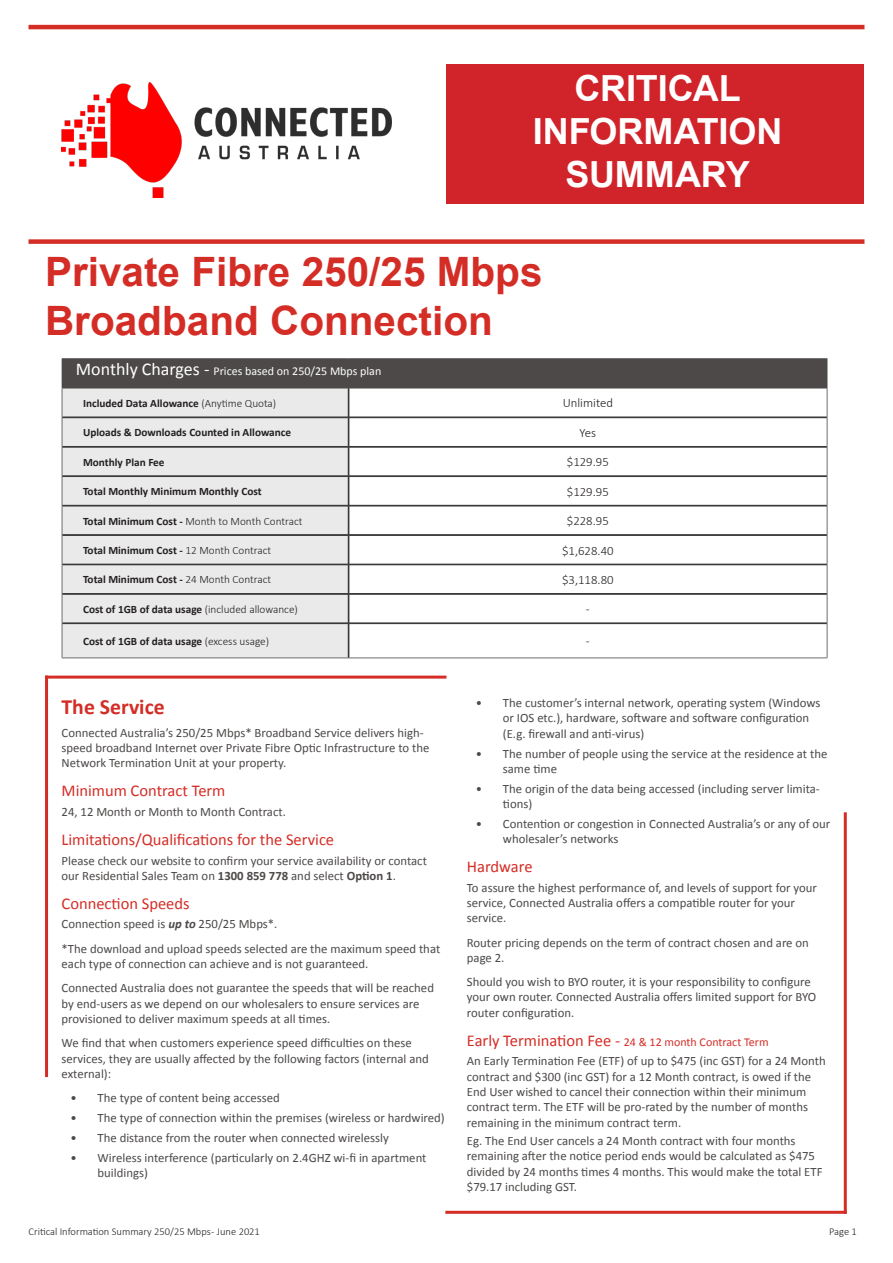
<style>
.page{position:relative;width:893px;height:1263px;background:#fff}
.page>*{position:absolute;margin:0;border:0;box-sizing:border-box;transform-origin:0 0}
.t1{font:700 40.5px/48.6px "Arial";color:#d42d26}
.t2{font:700 36px/43.2px "Arial";color:#fff;text-align:center}
.t3{font:700 21.75px "Calibri";color:#d42d26}
.t4{font:16.5px "Calibri";color:#d42d26}
.t5{font:12.75px/15.3px "Calibri";color:#4c4948}
.t6{font:300 12.75px "Calibri";color:#231f20}
.t7{font:12px "Calibri";color:#d42d26}
.t8{font:12px "Calibri";color:#fff}
.t9{font:700 11.25px "Calibri";color:#231f20}
.t10{font:300 11.25px "Calibri";color:#231f20}
.t11{font:300 10.5px "Calibri";color:#231f20}
.s1{font-size:18px}
.s2{font-weight:300}
.s3{font-weight:700}
.s4{font-weight:700;font-style:italic}
.s5{font-size:16.5px}
</style>
<div class="page">
<div style="left:446px;top:65px;width:418px;height:139px;background:#d1232a"></div>
<img style="left:62px;top:83px;width:329px;height:115px">
<hr style="left:28px;top:25px;width:836px;height:4px;background:#d42d26">
<div style="left:28px;top:239px;width:836px;height:5px;background:#d42d26"></div>
<hr style="left:45px;top:676px;width:401px;height:3px;background:#d42d26">
<hr style="left:45px;top:676px;width:3px;height:401px;background:#d42d26">
<hr style="left:445px;top:1211px;width:402px;height:3px;background:#d42d26">
<hr style="left:844px;top:812px;width:3px;height:402px;background:#d42d26">
<svg style="left:63px;top:389px;width:764px;height:269px"></svg>
<hr style="left:62px;top:623px;width:287px;height:1px;background:#4d4b4c">
<hr style="left:62px;top:358px;width:287px;height:1px;background:#706d6d">
<hr style="left:349px;top:358px;width:478px;height:1px;background:#706d6d">
<hr style="left:349px;top:417px;width:478px;height:1px;background:#393738">
<hr style="left:349px;top:446px;width:478px;height:1px;background:#393738">
<hr style="left:349px;top:447px;width:478px;height:1px;background:#393738">
<hr style="left:349px;top:476px;width:478px;height:1px;background:#393738">
<hr style="left:349px;top:505px;width:478px;height:1px;background:#393738">
<hr style="left:349px;top:506px;width:478px;height:1px;background:#393738">
<hr style="left:349px;top:534px;width:478px;height:1px;background:#393738">
<hr style="left:349px;top:535px;width:478px;height:1px;background:#393738">
<hr style="left:349px;top:564px;width:478px;height:1px;background:#393738">
<hr style="left:349px;top:593px;width:478px;height:1px;background:#393738">
<hr style="left:349px;top:594px;width:478px;height:1px;background:#393738">
<svg style="left:348px;top:389px;width:2px;height:234px"></svg>
<hr style="left:349px;top:623px;width:478px;height:1px;background:#393738">
<hr style="left:348px;top:624px;width:1px;height:34px;background:#393738">
<hr style="left:349px;top:624px;width:1px;height:34px;background:#393738">
<hr style="left:62px;top:417px;width:286px;height:1px;background:#393738">
<hr style="left:62px;top:446px;width:286px;height:1px;background:#393738">
<hr style="left:62px;top:447px;width:286px;height:1px;background:#393738">
<hr style="left:62px;top:476px;width:286px;height:1px;background:#393738">
<hr style="left:62px;top:505px;width:286px;height:1px;background:#393738">
<hr style="left:62px;top:506px;width:286px;height:1px;background:#393738">
<hr style="left:62px;top:534px;width:286px;height:1px;background:#393738">
<hr style="left:62px;top:535px;width:286px;height:1px;background:#393738">
<hr style="left:62px;top:564px;width:286px;height:1px;background:#393738">
<hr style="left:62px;top:593px;width:286px;height:1px;background:#393738">
<hr style="left:62px;top:594px;width:286px;height:1px;background:#393738">
<hr style="left:62px;top:623px;width:286px;height:1px;background:#393738">
<hr style="left:62px;top:388px;width:287px;height:1px;background:#393738">
<svg style="left:62px;top:388px;width:1px;height:29px"></svg>
<svg style="left:827px;top:359px;width:1px;height:58px"></svg>
<hr style="left:62px;top:417px;width:1px;height:30px;background:#706d6d">
<hr style="left:827px;top:417px;width:1px;height:30px;background:#706d6d">
<svg style="left:62px;top:447px;width:1px;height:29px"></svg>
<svg style="left:827px;top:447px;width:1px;height:29px"></svg>
<hr style="left:62px;top:476px;width:1px;height:30px;background:#706d6d">
<hr style="left:827px;top:476px;width:1px;height:30px;background:#706d6d">
<svg style="left:62px;top:506px;width:1px;height:58px"></svg>
<svg style="left:827px;top:506px;width:1px;height:58px"></svg>
<hr style="left:62px;top:564px;width:1px;height:30px;background:#706d6d">
<hr style="left:827px;top:564px;width:1px;height:30px;background:#706d6d">
<svg style="left:62px;top:594px;width:1px;height:29px"></svg>
<svg style="left:827px;top:594px;width:1px;height:29px"></svg>
<hr style="left:62px;top:623px;width:1px;height:35px;background:#706d6d">
<hr style="left:827px;top:623px;width:1px;height:35px;background:#706d6d">
<hr style="left:62px;top:658px;width:287px;height:1px;background:#706d6d">
<hr style="left:349px;top:658px;width:478px;height:1px;background:#706d6d">
<hr style="left:349px;top:388px;width:478px;height:1px;background:#393738">
<div style="left:62px;top:359px;width:765px;height:29px;background:#4c4948"></div>
<h2 class="t2" style="left:533px;top:68px;width:251px">CRITICAL<br>INFORMATION<br>SUMMARY</h2>
<p class="t1" style="left:45px;top:249px;width:499px">Private Fibre 250/25 Mbps<br>Broadband Connection</p>
<p class="t8" style="left:76px;top:364px;width:307px"><span class="s1">Monthly Charges -</span> Prices based on 250/25 Mbps plan</p>
<p class="t9" style="left:83px;top:395px;width:195px">Included Data Allowance <span class="s2">(Anytime Quota)</span></p>
<p class="t6" style="left:563px;top:395px;width:52px">Unlimited</p>
<p class="t9" style="left:83px;top:425px;width:210px">Uploads &amp; Downloads Counted in Allowance</p>
<p class="t6" style="left:580px;top:425px;width:18px">Yes</p>
<p class="t9" style="left:83px;top:454px;width:83px">Monthly Plan Fee</p>
<p class="t6" style="left:567px;top:454px;width:43px">$129.95</p>
<p class="t9" style="left:83px;top:483px;width:180px">Total Monthly Minimum Monthly Cost</p>
<p class="t6" style="left:567px;top:484px;width:43px">$129.95</p>
<p class="t10" style="left:83px;top:514px;width:221px"><span class="s3">Total Minimum Cost -</span> Month to Month Contract</p>
<p class="t6" style="left:567px;top:513px;width:43px">$228.95</p>
<p class="t9" style="left:83px;top:542px;width:190px">Total Minimum Cost - <span class="s2">12 Month Contract</span></p>
<p class="t6" style="left:562px;top:542px;width:53px">$1,628.40</p>
<p class="t9" style="left:83px;top:572px;width:190px">Total Minimum Cost - <span class="s2">24 Month Contract</span></p>
<p class="t6" style="left:562px;top:572px;width:53px">$3,118.80</p>
<p class="t9" style="left:83px;top:601px;width:216px">Cost of 1GB of data usage <span class="s2">(included allowance)</span></p>
<p class="t6" style="left:586px;top:601px;width:5px">-</p>
<p class="t9" style="left:83px;top:633px;width:188px">Cost of 1GB of data usage <span class="s2">(excess usage)</span></p>
<p class="t6" style="left:586px;top:633px;width:5px">-</p>
<p class="t3" style="left:62px;top:691px;width:105px">The Service</p>
<p class="t5" style="left:62px;top:724px;width:369px">Connected Australia’s 250/25 Mbps* Broadband Service delivers high&shy;speed broadband Internet over Private Fibre Optic Infrastructure to the<br>Network Termination Unit at your property.</p>
<p class="t4" style="left:62px;top:780px;width:165px">Minimum Contract Term</p>
<p class="t5" style="left:62px;top:803px;width:226px">24, 12 Month or Month to Month Contract.</p>
<p class="t4" style="left:62px;top:829px;width:274px">Limitations/Qualifications for the Service</p>
<p class="t5" style="left:62px;top:852px;width:367px">Please check our website to confirm your service availability or contact our Residential Sales Team on <span class="s3">1300 859 778</span> and select <span class="s3">Option 1</span>.</p>
<p class="t4" style="left:62px;top:893px;width:130px">Connection Speeds</p>
<p class="t5" style="left:62px;top:916px;width:217px">Connection speed is <span class="s4">up to</span> 250/25 Mbps*.</p>
<p class="t5" style="left:62px;top:940px;width:380px">*The download and upload speeds selected are the maximum speed that each type of connection can achieve and is not guaranteed.</p>
<p class="t5" style="left:62px;top:980px;width:374px">Connected Australia does not guarantee the speeds that will be reached by end-users as we depend on our wholesalers to ensure services are provisioned to deliver maximum speeds at all times.</p>
<p class="t5" style="left:62px;top:1035px;width:369px">We find that when customers experience speed difficulties on these services, they are usually affected by the following factors (internal and external):</p>
<p class="t5" style="left:71px;top:1090px;width:211px">• The type of content being accessed</p>
<p class="t5" style="left:71px;top:1109px;width:376px">• The type of connection within the premises (wireless or hardwired)</p>
<p class="t5" style="left:71px;top:1129px;width:320px">• The distance from the router when connected wirelessly</p>
<p class="t5" style="left:98px;top:1149px;width:330px;text-indent:-27px">• Wireless interference (particularly on 2.4GHZ wi-fi in apartment buildings)</p>
<p class="t5" style="left:503px;top:695px;width:319px;text-indent:-27px">• The customer’s internal network, operating system (Windows or IOS etc.), hardware, software and software configuration (E.g. firewall and anti-virus)</p>
<p class="t5" style="left:503px;top:745px;width:326px;text-indent:-27px">• The number of people using the service at the residence at the same time</p>
<p class="t5" style="left:503px;top:780px;width:318px;text-indent:-27px">• The origin of the data being accessed (including server limita&shy;tions)</p>
<p class="t5" style="left:503px;top:815px;width:329px;text-indent:-27px">• Contention or congestion in Connected Australia’s or any of our wholesaler’s networks</p>
<p class="t4" style="left:467px;top:856px;width:67px">Hardware</p>
<p class="t5" style="left:467px;top:879px;width:352px">To assure the highest performance of, and levels of support for your service, Connected Australia offers a compatible router for your service.</p>
<p class="t5" style="left:467px;top:934px;width:344px">Router pricing depends on the term of contract chosen and are on page 2.</p>
<p class="t5" style="left:467px;top:974px;width:351px">Should you wish to BYO router, it is your responsibility to configure your own router. Connected Australia offers limited support for BYO router configuration.</p>
<p class="t7" style="left:467px;top:1034px;width:303px"><span class="s5">Early Termination Fee -</span> 24 &amp; 12 month Contract Term</p>
<p class="t5" style="left:467px;top:1053px;width:360px">An Early Termination Fee (ETF) of up to $475 (inc GST) for a 24 Month contract and $300 (inc GST) for a 12 Month contract, is owed if the End User wished to cancel their connection within their minimum contract term. The ETF will be pro-rated by the number of months remaining in the minimum contract term.</p>
<p class="t5" style="left:467px;top:1132px;width:357px">Eg. The End User cancels a 24 Month contract with four months remaining after the notice period ends would be calculated as $475 divided by 24 months times 4 months. This would make the total ETF $79.17 including GST.</p>
<p class="t11" style="left:28px;top:1225px;width:233px">Critical Information Summary 250/25 Mbps - June 2021</p>
<p class="t11" style="left:829px;top:1225px;width:29px">Page 1</p>
</div>
